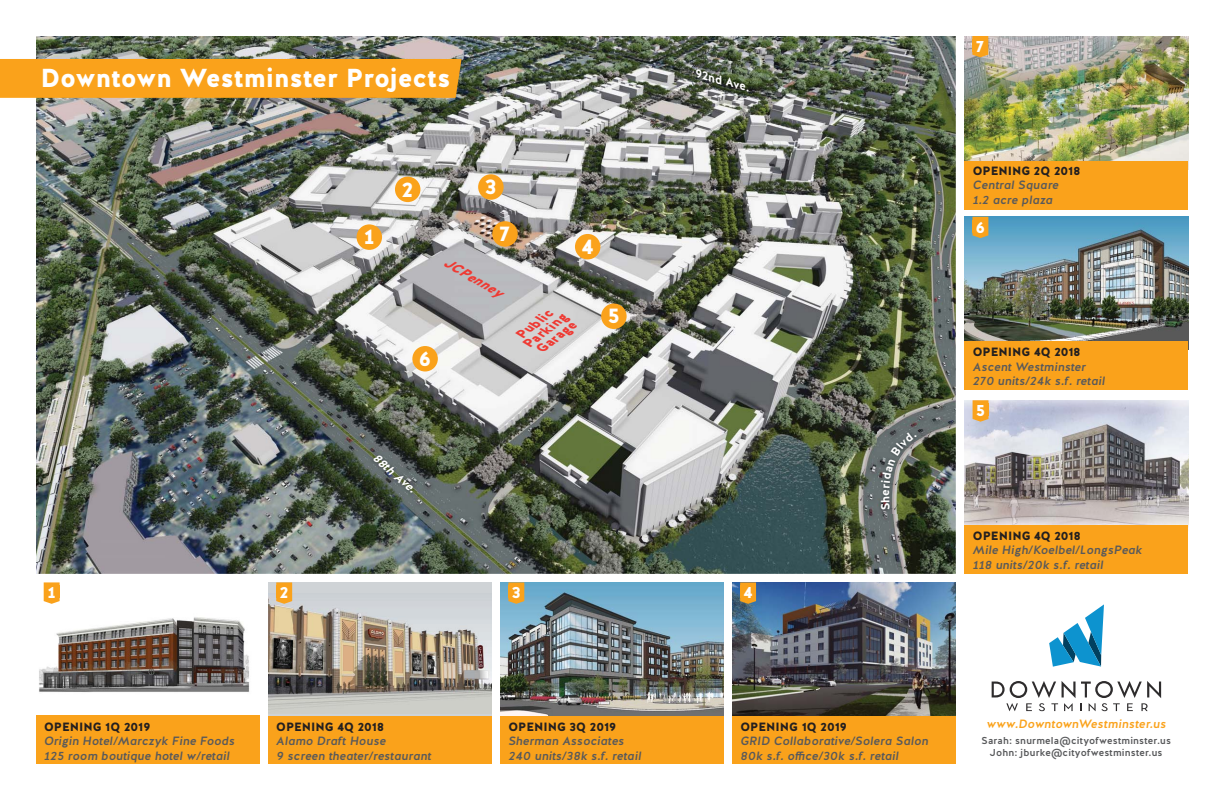
<style>
.page{position:relative;width:1224px;height:792px;background:#fff}
.page>*{position:absolute;margin:0;border:0;box-sizing:border-box;transform-origin:0 0}
.t1{font:900 26px "Halis GR";color:#fff}
.t2{font:900 21.2px "Halis GR";color:#fff}
.t3{font:900 16.2px "Halis GR";color:#fff}
.t4{font:italic 900 13.2px "Halis GR";color:#ef3a33}
.t5{font:italic 500 12px/14.4px "Halis GR";color:#58595b}
.t6{font:900 12px "Halis GR";color:#231f20}
.t7{font:italic 500 12px "Halis GR";letter-spacing:.005em;color:#faa21b}
.t8{font:italic 700 12px "Halis GR";color:#fff}
.t9{font:500 10px/12px "Halis GR";letter-spacing:.015em;color:#58595b;text-align:center}
</style>
<div class="page">
<img style="left:965px;top:400px;width:223px;height:125px">
<div style="left:965px;top:525px;width:223px;height:49px;background:#faa21b"></div>
<img style="left:965px;top:217px;width:223px;height:125px">
<div style="left:965px;top:342px;width:223px;height:48px;background:#faa21b"></div>
<img style="left:965px;top:36px;width:223px;height:125px">
<img style="left:36px;top:36px;width:920px;height:538px">
<div style="left:395px;top:177px;width:25px;height:25px;background:#faa21b;border-radius:50%"></div>
<div style="left:492px;top:221px;width:26px;height:26px;background:#faa21b;border-radius:50%"></div>
<div style="left:601px;top:304px;width:26px;height:25px;background:#faa21b;border-radius:50%"></div>
<div style="left:478px;top:174px;width:26px;height:26px;background:#faa21b;border-radius:50%"></div>
<div style="left:575px;top:234px;width:25px;height:25px;background:#faa21b;border-radius:50%"></div>
<div style="left:412px;top:346px;width:26px;height:26px;background:#faa21b;border-radius:50%"></div>
<div style="left:0;top:59px;width:462px;height:39px;background:#faa21b"></div>
<svg style="left:1049px;top:604px;width:55px;height:63px"></svg>
<svg style="left:992px;top:681px;width:169px;height:30px"></svg>
<div style="left:268px;top:716px;width:224px;height:48px;background:#faa21b"></div>
<div style="left:500px;top:716px;width:224px;height:48px;background:#faa21b"></div>
<div style="left:732px;top:716px;width:224px;height:48px;background:#faa21b"></div>
<div style="left:268px;top:582px;width:224px;height:134px;background:#cfd3d6"></div>
<img style="left:268px;top:594px;width:224px;height:120px">
<img style="left:500px;top:582px;width:224px;height:134px">
<img style="left:732px;top:582px;width:224px;height:134px">
<svg style="left:276px;top:582px;width:16px;height:22px"></svg>
<svg style="left:508px;top:582px;width:16px;height:22px"></svg>
<svg style="left:740px;top:582px;width:16px;height:22px"></svg>
<svg style="left:972px;top:217px;width:16px;height:21px"></svg>
<div style="left:276px;top:585px;width:16px;height:13px;background:#faa21b"></div>
<div style="left:508px;top:585px;width:16px;height:13px;background:#faa21b"></div>
<div style="left:740px;top:585px;width:16px;height:13px;background:#faa21b"></div>
<div style="left:972px;top:220px;width:16px;height:13px;background:#faa21b"></div>
<div style="left:965px;top:161px;width:223px;height:49px;background:#faa21b"></div>
<div style="left:36px;top:716px;width:223px;height:48px;background:#faa21b"></div>
<img style="left:39px;top:598px;width:211px;height:94px">
<svg style="left:972px;top:36px;width:16px;height:21px"></svg>
<svg style="left:44px;top:582px;width:16px;height:22px"></svg>
<svg style="left:973px;top:400px;width:15px;height:22px"></svg>
<div style="left:972px;top:39px;width:16px;height:13px;background:#faa21b"></div>
<div style="left:44px;top:585px;width:16px;height:13px;background:#faa21b"></div>
<div style="left:973px;top:403px;width:15px;height:13px;background:#faa21b"></div>
<div style="left:357px;top:224px;width:25px;height:26px;background:#faa21b;border-radius:50%"></div>
<img style="left:370px;top:452px;width:46px;height:44px">
<img style="left:693px;top:66px;width:59px;height:29px">
<img style="left:878px;top:429px;width:42px;height:84px">
<svg style="left:881px;top:432px;width:36px;height:78px;background:#5d6458"></svg>
<h1 class="t1" style="left:40px;top:63px;width:412px">Downtown Westminster Projects</h1>
<h2 class="t2" style="left:364px;top:225px;width:12px">1</h2>
<h2 class="t2" style="left:401px;top:177px;width:14px">2</h2>
<h2 class="t2" style="left:418px;top:346px;width:15px">6</h2>
<h2 class="t2" style="left:485px;top:174px;width:14px">3</h2>
<h2 class="t2" style="left:499px;top:221px;width:13px">7</h2>
<p class="t4" style="left:448px;top:255px;width:67px;rotate:30deg">JCPenney</p>
<h2 class="t2" style="left:581px;top:234px;width:15px">4</h2>
<p class="t4" style="left:515px;top:329px;width:43px;rotate:-38deg">Public</p>
<p class="t4" style="left:522px;top:339px;width:52px;rotate:-38deg">Parking</p>
<p class="t4" style="left:535px;top:344px;width:47px;rotate:-38deg">Garage</p>
<h2 class="t2" style="left:607px;top:304px;width:15px">5</h2>
<p class="t8" style="left:379px;top:451px;width:55px;rotate:41deg">88th Ave.</p>
<p class="t8" style="left:699px;top:66px;width:58px;rotate:16deg">92nd Ave.</p>
<h3 class="t3" style="left:48px;top:583px;width:10px">1</h3>
<h3 class="t3" style="left:279px;top:583px;width:11px">2</h3>
<h3 class="t3" style="left:512px;top:583px;width:11px">3</h3>
<h3 class="t3" style="left:743px;top:583px;width:11px">4</h3>
<h3 class="t3" style="left:976px;top:37px;width:10px">7</h3>
<p class="t6" style="left:973px;top:164px;width:109px">OPENING 2Q 2018</p>
<p class="t5" style="left:973px;top:179px;width:88px">Central Square<br>1.2 acre plaza</p>
<h3 class="t3" style="left:975px;top:217px;width:12px">6</h3>
<p class="t6" style="left:973px;top:345px;width:109px">OPENING 4Q 2018</p>
<p class="t5" style="left:973px;top:361px;width:134px">Ascent Westminster<br>270 units/24k s.f. retail</p>
<h3 class="t3" style="left:976px;top:401px;width:12px">5</h3>
<p class="t6" style="left:973px;top:529px;width:109px">OPENING 4Q 2018</p>
<p class="t5" style="left:973px;top:544px;width:171px">Mile High/Koelbel/LongsPeak<br>118 units/20k s.f. retail</p>
<p class="t6" style="left:44px;top:720px;width:108px">OPENING 1Q 2019</p>
<p class="t5" style="left:44px;top:735px;width:192px">Origin Hotel/Marczyk Fine Foods<br>125 room boutique hotel w/retail</p>
<p class="t6" style="left:276px;top:720px;width:109px">OPENING 4Q 2018</p>
<p class="t5" style="left:276px;top:735px;width:157px">Alamo Draft House<br>9 screen theater/restaurant</p>
<p class="t7" style="left:986px;top:720px;width:181px">www.DowntownWestminster.us</p>
<p class="t6" style="left:508px;top:720px;width:109px">OPENING 3Q 2019</p>
<p class="t5" style="left:508px;top:735px;width:134px">Sherman Associates<br>240 units/38k s.f. retail</p>
<p class="t9" style="left:982px;top:735px;width:191px">Sarah: snurmela@cityofwestminster.us<br>John: jburke@cityofwestminster.us</p>
<p class="t6" style="left:741px;top:720px;width:108px">OPENING 1Q 2019</p>
<p class="t5" style="left:741px;top:735px;width:189px">GRID Collaborative/Solera Salon<br>80k s.f. office/30k s.f. retail</p>
</div>
